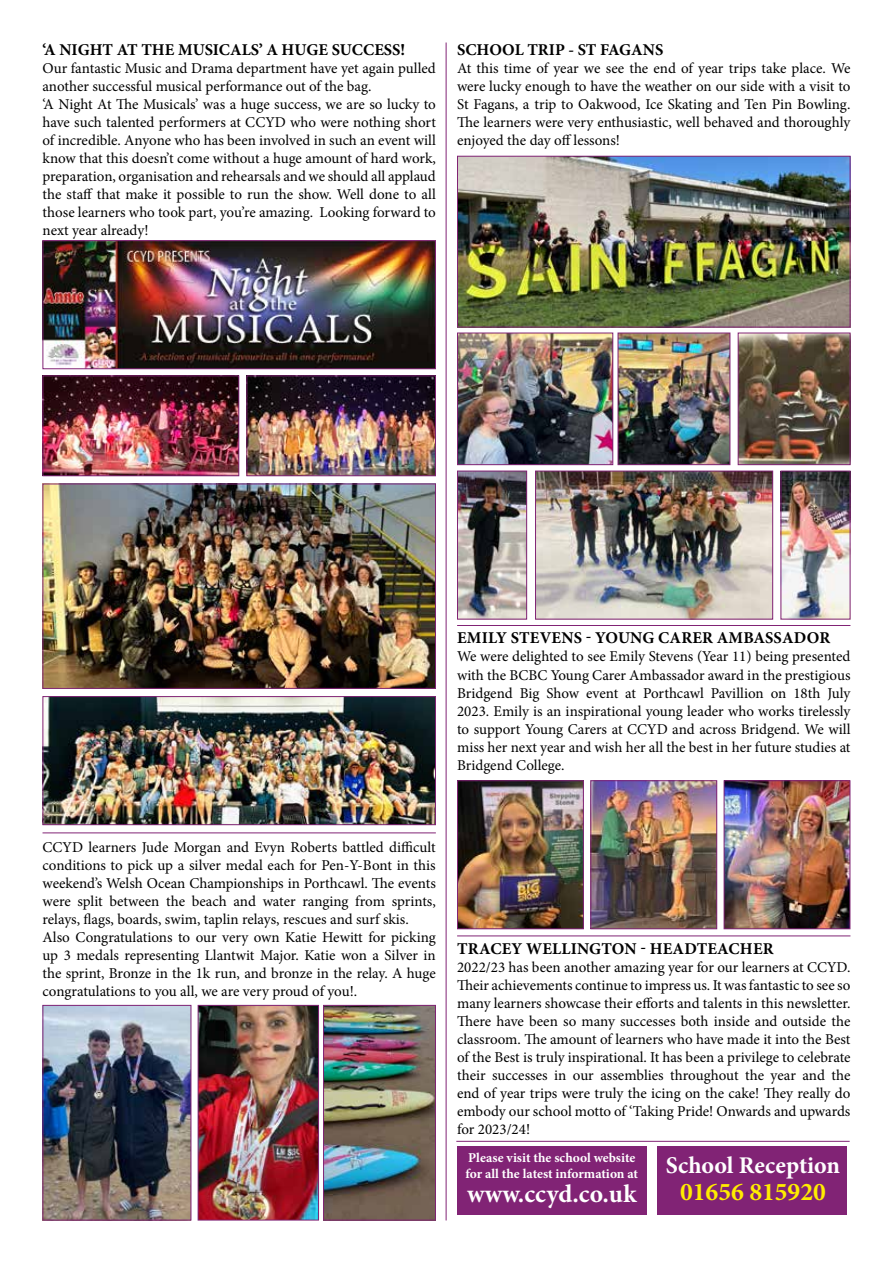
<style>
.page{position:relative;width:893px;height:1263px;background:#fff}
.page>*{position:absolute;margin:0;border:0;box-sizing:border-box;transform-origin:0 0}
.t1{font:700 25.5px "Minion Pro";letter-spacing:.01em;color:#fff}
.t2{font:700 25.5px "Minion Pro";color:#ffed00}
.t3{font:700 24px "Minion Pro";color:#fff}
.t4{font:700 16.5px "Minion Pro";color:#000}
.t5{font:15px/18px "Minion Pro";letter-spacing:-.005em;color:#000;text-align:justify}
.t6{font:700 13.5px/16.2px "Minion Pro";color:#fff}
</style>
<div class="page">
<img style="left:45px;top:377px;width:192px;height:97px">
<div style="left:43px;top:375px;width:196px;height:101px;border:1px solid #812375"></div>
<img style="left:45px;top:486px;width:389px;height:201px">
<div style="left:43px;top:484px;width:393px;height:205px;border:1px solid #812375"></div>
<img style="left:45px;top:698px;width:389px;height:125px">
<div style="left:43px;top:696px;width:393px;height:129px;border:1px solid #812375"></div>
<img style="left:45px;top:242px;width:389px;height:125px">
<div style="left:43px;top:240px;width:393px;height:129px;border:1px solid #812375"></div>
<img style="left:200px;top:1007px;width:117px;height:211px">
<div style="left:198px;top:1005px;width:121px;height:215px;border:1px solid #812375"></div>
<img style="left:325px;top:1007px;width:109px;height:211px">
<div style="left:323px;top:1005px;width:113px;height:215px;border:1px solid #812375"></div>
<img style="left:45px;top:1007px;width:144px;height:211px">
<div style="left:43px;top:1005px;width:148px;height:215px;border:1px solid #812375"></div>
<img style="left:248px;top:377px;width:186px;height:97px">
<div style="left:246px;top:375px;width:190px;height:101px;border:1px solid #812375"></div>
<hr style="left:43px;top:832px;width:393px;height:1px;background:#812375">
<hr style="left:457px;top:625px;width:393px;height:1px;background:#812375">
<hr style="left:457px;top:935px;width:393px;height:1px;background:#812375">
<hr style="left:456px;top:1141px;width:394px;height:1px;background:#812375">
<div style="left:657px;top:1147px;width:189px;height:68px;background:#812375"></div>
<div style="left:457px;top:1147px;width:189px;height:68px;background:#812375"></div>
<img style="left:459px;top:158px;width:389px;height:167px">
<div style="left:457px;top:156px;width:393px;height:171px;border:1px solid #812375"></div>
<img style="left:459px;top:782px;width:123px;height:145px">
<div style="left:457px;top:780px;width:127px;height:149px;border:1px solid #812375"></div>
<img style="left:726px;top:782px;width:122px;height:145px">
<div style="left:724px;top:780px;width:126px;height:149px;border:1px solid #812375"></div>
<img style="left:592px;top:782px;width:123px;height:145px">
<div style="left:590px;top:780px;width:127px;height:149px;border:1px solid #812375"></div>
<img style="left:620px;top:335px;width:108px;height:128px">
<div style="left:618px;top:333px;width:112px;height:132px;border:1px solid #812375"></div>
<img style="left:740px;top:335px;width:108px;height:128px">
<div style="left:738px;top:333px;width:112px;height:132px;border:1px solid #812375"></div>
<img style="left:537px;top:473px;width:234px;height:144px">
<div style="left:535px;top:471px;width:238px;height:148px;border:1px solid #812375"></div>
<img style="left:459px;top:335px;width:152px;height:128px">
<div style="left:457px;top:333px;width:156px;height:132px;border:1px solid #812375"></div>
<img style="left:782px;top:473px;width:66px;height:144px">
<div style="left:780px;top:471px;width:70px;height:148px;border:1px solid #812375"></div>
<img style="left:459px;top:473px;width:66px;height:144px">
<div style="left:457px;top:471px;width:70px;height:148px;border:1px solid #812375"></div>
<hr style="left:446px;top:43px;width:1px;height:1177px;background:#812375">
<p class="t4" style="left:43px;top:38px;width:364px">‘A NIGHT AT THE MUSICALS’ A HUGE SUCCESS!</p>
<p class="t5" style="left:43px;top:59px;width:395px;text-align:left">Our fantastic Music and Drama department have yet again pulled another successful musical performance out of the bag.<br>‘A Night At The Musicals’ was a huge success, we are so lucky to have such talented performers at CCYD who were nothing short of incredible. Anyone who has been involved in such an event will know that this doesn’t come without a huge amount of hard work, preparation, organisation and rehearsals and we should all applaud the staff that make it possible to run the show. Well done to all those learners who took part, you’re amazing. Looking forward to next year already!</p>
<p class="t4" style="left:457px;top:38px;width:208px">SCHOOL TRIP - ST FAGANS</p>
<p class="t5" style="left:457px;top:59px;width:395px">At this time of year we see the end of year trips take place. We were lucky enough to have the weather on our side with a visit to St Fagans, a trip to Oakwood, Ice Skating and Ten Pin Bowling.<br>The learners were very enthusiastic, well behaved and thoroughly enjoyed the day off lessons!</p>
<p class="t4" style="left:457px;top:627px;width:375px">EMILY STEVENS - YOUNG CARER AMBASSADOR</p>
<p class="t5" style="left:457px;top:648px;width:395px">We were delighted to see Emily Stevens (Year 11) being presented with the BCBC Young Carer Ambassador award in the prestigious Bridgend Big Show event at Porthcawl Pavillion on 18th July 2023. Emily is an inspirational young leader who works tirelessly to support Young Carers at CCYD and across Bridgend. We will miss her next year and wish her all the best in her future studies at Bridgend College.</p>
<p class="t5" style="left:43px;top:838px;width:395px;text-align:left">CCYD learners Jude Morgan and Evyn Roberts battled difficult conditions to pick up a silver medal each for Pen-Y-Bont in this weekend’s Welsh Ocean Championships in Porthcawl. The events were split between the beach and water ranging from sprints, relays, flags, boards, swim, taplin relays, rescues and surf skis.<br>Also Congratulations to our very own Katie Hewitt for picking up 3 medals representing Llantwit Major. Katie won a Silver in the sprint, Bronze in the 1k run, and bronze in the relay. A huge congratulations to you all, we are very proud of you!.</p>
<p class="t4" style="left:457px;top:937px;width:318px">TRACEY WELLINGTON - HEADTEACHER</p>
<p class="t5" style="left:457px;top:958px;width:395px">2022/23 has been another amazing year for our learners at CCYD.<br>Their achievements continue to impress us. It was fantastic to see so many learners showcase their efforts and talents in this newsletter.<br>There have been so many successes both inside and outside the classroom. The amount of learners who have made it into the Best of the Best is truly inspirational. It has been a privilege to celebrate their successes in our assemblies throughout the year and the end of year trips were truly the icing on the cake! They really do embody our school motto of ‘Taking Pride! Onwards and upwards for 2023/24!</p>
<p class="t6" style="left:465px;top:1150px;width:174px">Please visit the school website for all the latest information at</p>
<h1 class="t1" style="left:467px;top:1176px;width:171px">www.ccyd.co.uk</h1>
<h2 class="t3" style="left:666px;top:1148px;width:176px">School Reception</h2>
<h1 class="t2" style="left:680px;top:1174px;width:147px">01656 815920</h1>
</div>
